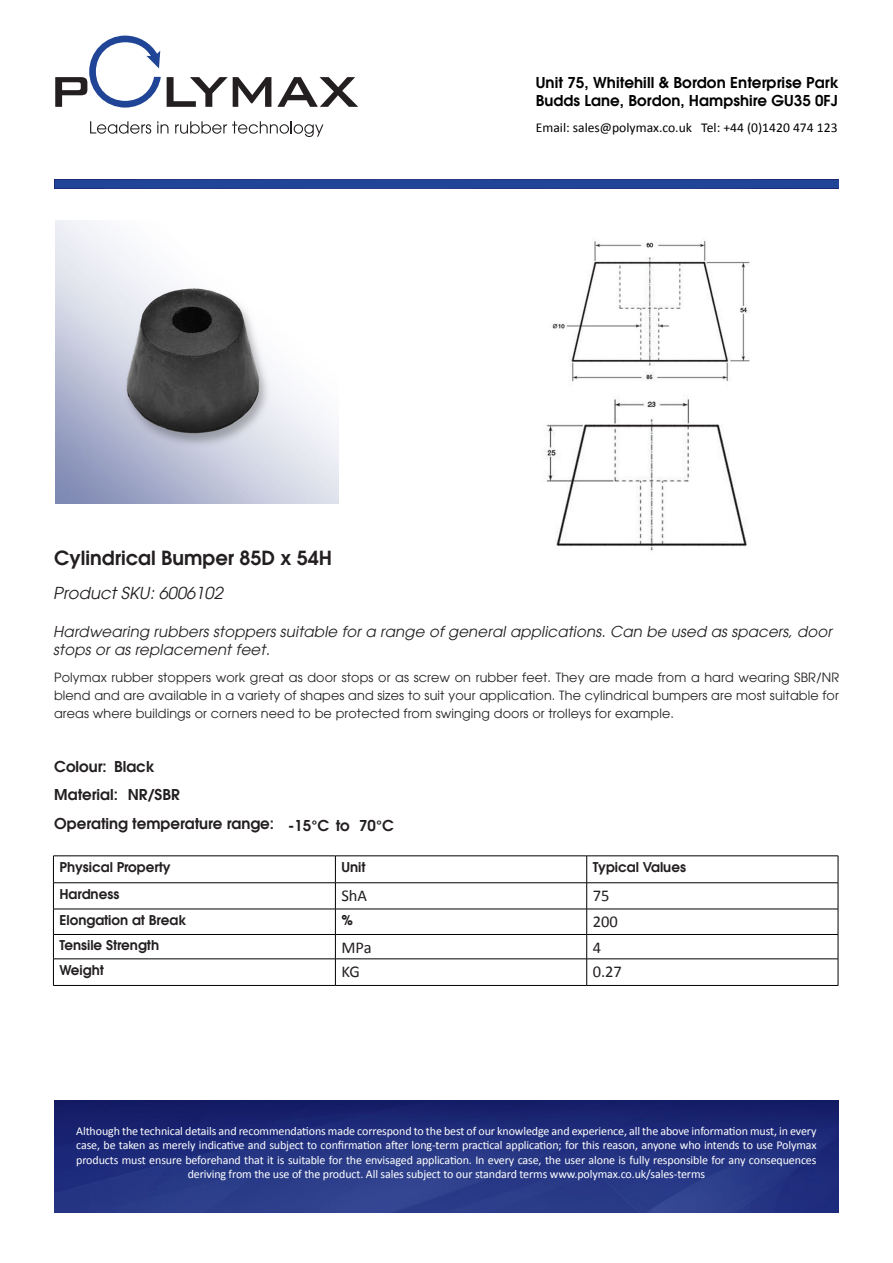
<style>
.page{position:relative;width:893px;height:1263px;background:#fff}
.page>*{position:absolute;margin:0;border:0;box-sizing:border-box;transform-origin:0 0}
.t1{font:600 19.5px "Avant Garde LT";color:#231f20}
.t2{font:16.5px "Calibri";color:#231f20}
.t3{font:italic 16.5px "Avant Garde LT";color:#231f20}
.t4{font:italic 15px/18px "Avant Garde LT";color:#231f20}
.t5{font:600 15px "Avant Garde LT";letter-spacing:.005em;color:#000}
.t6{font:600 15px "Avant Garde LT";color:#231f20}
.t7{font:600 13.5px "Avant Garde LT";color:#231f20}
.t8{font:13.5px "Calibri";color:#000}
.t9{font:12.75px/18px "Avant Garde LT";letter-spacing:.01em;color:#231f20;text-align:justify}
.t10{font:12px/14.4px "Calibri";letter-spacing:-.01em;color:#fff;text-align:center}
</style>
<div class="page">
<img style="left:54px;top:180px;width:785px;height:8px">
<img style="left:54px;top:1101px;width:785px;height:111px">
<hr style="left:53px;top:855px;width:282px;height:1px;background:#000">
<hr style="left:335px;top:855px;width:252px;height:1px;background:#000">
<hr style="left:587px;top:855px;width:251px;height:1px;background:#000">
<hr style="left:53px;top:882px;width:282px;height:1px;background:#000">
<hr style="left:335px;top:882px;width:252px;height:1px;background:#000">
<hr style="left:587px;top:882px;width:251px;height:1px;background:#000">
<hr style="left:53px;top:909px;width:282px;height:1px;background:#000">
<hr style="left:335px;top:909px;width:252px;height:1px;background:#000">
<hr style="left:587px;top:909px;width:251px;height:1px;background:#000">
<hr style="left:53px;top:934px;width:282px;height:1px;background:#000">
<hr style="left:335px;top:934px;width:252px;height:1px;background:#000">
<hr style="left:587px;top:934px;width:251px;height:1px;background:#000">
<hr style="left:53px;top:958px;width:282px;height:1px;background:#000">
<svg style="left:53px;top:856px;width:1px;height:129px"></svg>
<hr style="left:335px;top:958px;width:252px;height:1px;background:#000">
<svg style="left:335px;top:856px;width:1px;height:129px"></svg>
<hr style="left:587px;top:958px;width:251px;height:1px;background:#000">
<svg style="left:586px;top:856px;width:1px;height:129px"></svg>
<svg style="left:838px;top:856px;width:1px;height:129px"></svg>
<hr style="left:53px;top:985px;width:282px;height:1px;background:#000">
<hr style="left:335px;top:985px;width:252px;height:1px;background:#000">
<hr style="left:587px;top:985px;width:251px;height:1px;background:#000">
<svg style="left:90px;top:121px;width:61px;height:13px"></svg>
<svg style="left:157px;top:121px;width:11px;height:12px"></svg>
<svg style="left:175px;top:121px;width:148px;height:16px"></svg>
<svg style="left:167px;top:77px;width:104px;height:30px"></svg>
<svg style="left:277px;top:77px;width:81px;height:30px"></svg>
<svg style="left:55px;top:36px;width:106px;height:72px"></svg>
<div style="left:55px;top:180px;width:783px;height:7px;background:#204596"></div>
<img style="left:55px;top:220px;width:284px;height:284px">
<img style="left:544px;top:240px;width:206px;height:311px">
<p class="t5" style="left:536px;top:73px;width:304px">Unit 75, Whitehill &amp; Bordon Enterprise Park</p>
<p class="t5" style="left:536px;top:91px;width:304px">Budds Lane, Bordon, Hampshire GU35 0FJ</p>
<p class="t1" style="left:54px;top:545px;width:279px">Cylindrical Bumper 85D x 54H</p>
<p class="t8" style="left:536px;top:119px;width:303px">Email: sales@polymax.co.uk Tel: +44 (0)1420 474 123</p>
<p class="t3" style="left:53px;top:583px;width:174px">Product SKU: 6006102</p>
<p class="t4" style="left:53px;top:622px;width:783px">Hardwearing rubbers stoppers suitable for a range of general applications. Can be used as spacers, door stops or as replacement feet.</p>
<p class="t9" style="left:54px;top:669px;width:787px">Polymax rubber stoppers work great as door stops or as screw on rubber feet. They are made from a hard wearing SBR/NR blend and are available in a variety of shapes and sizes to suit your application. The cylindrical bumpers are most suitable for areas where buildings or corners need to be protected from swinging doors or trolleys for example.</p>
<p class="t6" style="left:54px;top:757px;width:54px">Colour:</p>
<p class="t6" style="left:54px;top:785px;width:65px">Material:</p>
<p class="t6" style="left:114px;top:757px;width:42px">Black</p>
<p class="t6" style="left:128px;top:785px;width:53px">NR/SBR</p>
<p class="t6" style="left:54px;top:814px;width:221px">Operating temperature range:</p>
<p class="t6" style="left:288px;top:815px;width:63px">-15°C to</p>
<p class="t6" style="left:359px;top:815px;width:36px">70°C</p>
<p class="t7" style="left:59px;top:858px;width:113px">Physical Property</p>
<p class="t7" style="left:341px;top:858px;width:26px">Unit</p>
<p class="t7" style="left:593px;top:858px;width:95px">Typical Values</p>
<p class="t7" style="left:59px;top:885px;width:61px">Hardness</p>
<p class="t2" style="left:341px;top:885px;width:27px">ShA</p>
<p class="t2" style="left:593px;top:885px;width:18px">75</p>
<p class="t7" style="left:59px;top:911px;width:128px">Elongation at Break</p>
<p class="t7" style="left:341px;top:911px;width:13px">%</p>
<p class="t2" style="left:593px;top:911px;width:27px">200</p>
<p class="t7" style="left:59px;top:937px;width:101px">Tensile Strength</p>
<p class="t2" style="left:341px;top:937px;width:32px">MPa</p>
<p class="t2" style="left:593px;top:937px;width:10px">4</p>
<p class="t7" style="left:59px;top:961px;width:46px">Weight</p>
<p class="t2" style="left:341px;top:961px;width:20px">KG</p>
<p class="t2" style="left:593px;top:961px;width:31px">0.27</p>
<p class="t10" style="left:76px;top:1124px;width:742px">Although the technical details and recommendations made correspond to the best of our knowledge and experience, all the above information must, in every case, be taken as merely indicative and subject to confirmation after long-term practical application; for this reason, anyone who intends to use Polymax products must ensure beforehand that it is suitable for the envisaged application. In every case, the user alone is fully responsible for any consequences deriving from the use of the product. All sales subject to our standard terms www.polymax.co.uk/sales-terms</p>
</div>
